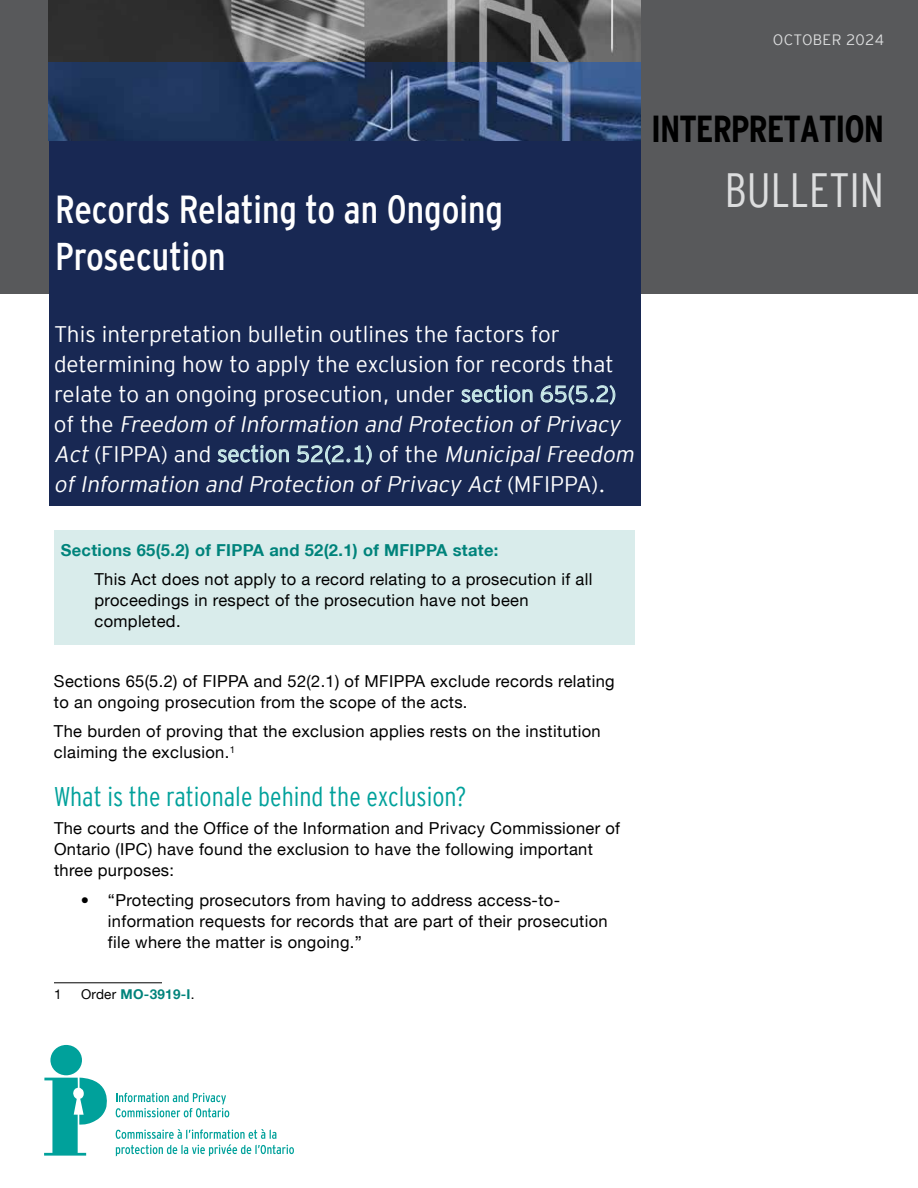
<style>
.page{position:relative;width:918px;height:1188px;background:#fff}
.page>*{position:absolute;margin:0;border:0;box-sizing:border-box;transform-origin:0 0}
.t1{font:48px "Interstate Cond Mono Lgt";color:#dcddde}
.t2{font:39px/46.8px "Interstate Cond Mono";color:#fff}
.t3{font:700 37.5px "Interstate Cond Mono";letter-spacing:-.025em;color:#000}
.t4{font:27px "Interstate Cond Mono Lgt";color:#00a19b}
.t5{font:22.5px/30px "Interstate Mono Lgt";color:#fff}
.t6{font:16.5px/21px "Helvetica Neue LT";letter-spacing:.02em;color:#000}
.t7{font:700 16.5px "Helvetica Neue LT";letter-spacing:.02em;color:#00837b}
.t8{font:15px "Interstate Mono Lgt";letter-spacing:.02em;color:#dcddde}
.t9{font:700 13.5px "Helvetica Neue LT";letter-spacing:.02em;color:#00837b}
.t10{font:13.5px "Helvetica Neue LT";color:#000}
.s1{color:#cceceb}
.s2{font-style:italic}
.s3{font-weight:400;color:#000}
</style>
<div class="page">
<div style="left:0;top:0;width:918px;height:294px;background:#58595b"></div>
<img style="left:49px;top:0;width:591px;height:63px">
<div style="left:49px;top:125px;width:591px;height:380px;background:#182853"></div>
<div style="left:54px;top:531px;width:580px;height:41px;background:#d9eceb"></div>
<div style="left:54px;top:560px;width:580px;height:84px;background:#d9eceb"></div>
<hr style="left:54px;top:982px;width:108px;height:1px;background:#000">
<img style="left:49px;top:63px;width:591px;height:77px">
<svg style="left:44px;top:1078px;width:250px;height:78px"></svg>
<div style="left:50px;top:1045px;width:32px;height:30px;background:#00a19b;border-radius:50%"></div>
<p class="t8" style="left:773px;top:31px;width:113px">OCTOBER 2024</p>
<h2 class="t2" style="left:55px;top:186px;width:449px">Records Relating to an Ongoing<br>Prosecution</h2>
<h3 class="t3" style="left:651px;top:108px;width:234px">INTERPRETATION</h3>
<h1 class="t1" style="left:725px;top:163px;width:161px">BULLETIN</h1>
<p class="t5" style="left:54px;top:319px;width:586px">This interpretation bulletin outlines the factors for determining how to apply the exclusion for records that relate to an ongoing prosecution, under <span class="s1">section 65(5.2)<br></span>o f t h e <span class="s2">Freedom of Information and Protection of Privacy Act</span> (FIPPA) and <span class="s1">section 52(2.1)</span> of the <span class="s2">Municipal Freedom of Information and Protection of Privacy Act</span> ( M F I P PA ) .</p>
<p class="t7" style="left:61px;top:540px;width:439px">Sections 65(5.2) of FIPPA and 52(2.1) of MFIPPA state:</p>
<p class="t6" style="left:94px;top:569px;width:499px">This Act does not apply to a record relating to a prosecution if all proceedings in respect of the prosecution have not been completed.</p>
<p class="t6" style="left:54px;top:670px;width:562px">Sections 65(5.2) of FIPPA and 52(2.1) of MFIPPA exclude records relating to an ongoing prosecution from the scope of the acts.</p>
<p class="t6" style="left:54px;top:721px;width:548px">The burden of proving that the exclusion applies rests on the institution claiming the exclusion.<sup>1</sup></p>
<h3 class="t4" style="left:54px;top:782px;width:414px">What is the rationale behind the exclusion?</h3>
<p class="t6" style="left:54px;top:817px;width:568px">The courts and the Office of the Information and Privacy Commissioner of<br>Ontario (IPC) have found the exclusion to have the following important three purposes:</p>
<p class="t6" style="left:108px;top:889px;width:501px;text-indent:-27px">• “Protecting prosecutors from having to address access-to&shy;information requests for records that are part of their prosecution file where the matter is ongoing.”</p>
<p class="t10" style="left:54px;top:986px;width:9px">1</p>
<p class="t9" style="left:81px;top:986px;width:115px"><span class="s3">Order</span> MO-3919-I<span class="s3">.</span></p>
</div>
